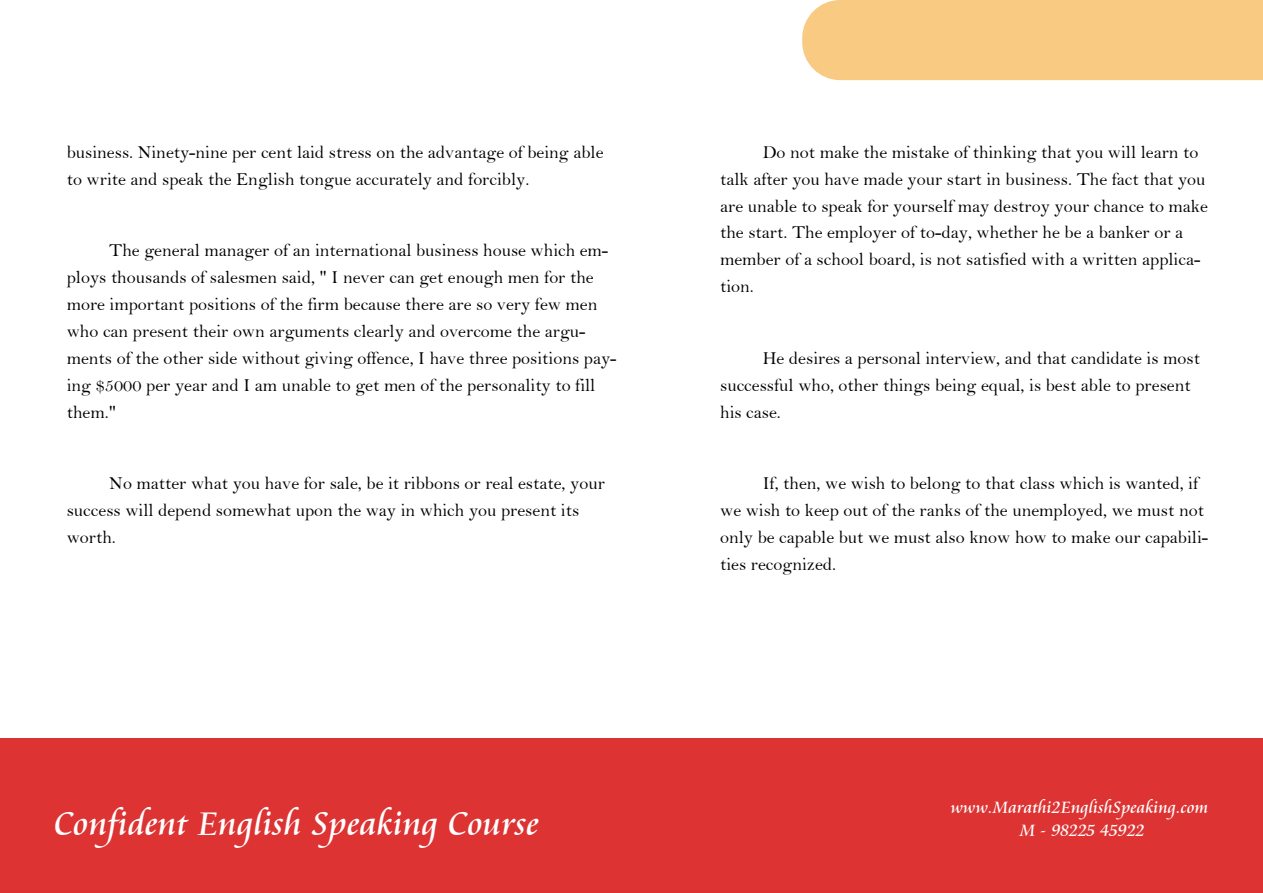
<style>
.page{position:relative;width:1263px;height:893px;background:#fff}
.page>*{position:absolute;margin:0;border:0;box-sizing:border-box;transform-origin:0 0}
.t1{font:36px "Cataneo BT";color:#fff}
.t2{font:18.3px/26.8px "Bell";color:#000}
.t3{font:18px "Cataneo BT";color:#fff}
</style>
<div class="page">
<div style="left:0;top:738px;width:1263px;height:155px;background:#d33"></div>
<div style="left:802px;top:0;width:461px;height:80px;background:#f8ca82"></div>
<p class="t2" style="left:67px;top:141px;width:538px">business. Ninety-nine per cent laid stress on the advantage of being able to write and speak the English tongue accurately and forcibly.</p>
<p class="t2" style="left:67px;top:239px;width:551px;text-indent:43px">The general manager of an international business house which em&shy;ploys thousands of salesmen said, " I never can get enough men for the more important positions of the firm because there are so very few men who can present their own arguments clearly and overcome the argu&shy;ments of the other side without giving offence, I have three positions pay&shy;ing $5000 per year and I am unable to get men of the personality to fill them."</p>
<p class="t2" style="left:67px;top:472px;width:540px;text-indent:43px">No matter what you have for sale, be it ribbons or real estate, your success will depend somewhat upon the way in which you present its worth.</p>
<h1 class="t1" style="left:54px;top:807px;width:487px">Confident English Speaking Course</h1>
<p class="t2" style="left:720px;top:141px;width:489px;text-indent:43px">Do not make the mistake of thinking that you will learn to talk after you have made your start in business. The fact that you are unable to speak for yourself may destroy your chance to make the start. The employer of to-day, whether he be a banker or a member of a school board, is not satisfied with a written applica&shy;tion.</p>
<p class="t2" style="left:720px;top:347px;width:481px;text-indent:43px">He desires a personal interview, and that candidate is most successful who, other things being equal, is best able to present his case.</p>
<p class="t2" style="left:720px;top:472px;width:489px;text-indent:43px">If, then, we wish to belong to that class which is wanted, if we wish to keep out of the ranks of the unemployed, we must not only be capable but we must also know how to make our capabili&shy;ties recognized.</p>
<p class="t3" style="left:951px;top:799px;width:259px">www.Marathi2EnglishSpeaking.com</p>
<p class="t3" style="left:1020px;top:822px;width:126px">M - 98225 45922</p>
</div>
